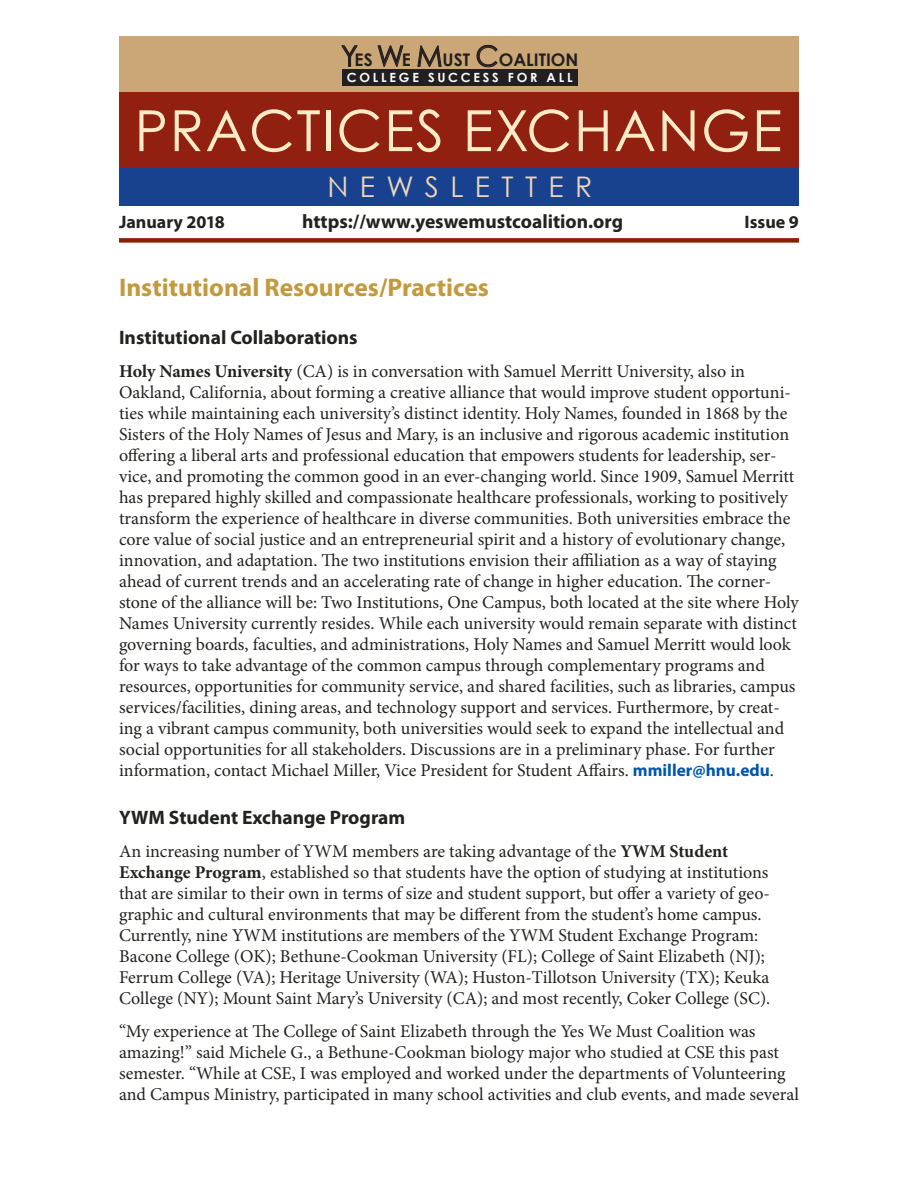
<style>
.page{position:relative;width:918px;height:1188px;background:#fff}
.page>*{position:absolute;margin:0;border:0;box-sizing:border-box;transform-origin:0 0}
.t1{font:56.85px "Century Gothic";letter-spacing:.025em;color:#ffebc6}
.t2{font:28.35px "Century Gothic";letter-spacing:.4em;color:#efd6b8}
.t3{font:700 25.5px "Myriad Pro";color:#c2993d}
.t4{font:700 19.5px "Myriad Pro";color:#20231e}
.t5{font:18px/21px "Minion Pro";color:#20231e}
.t6{font:700 18px "Myriad Pro";color:#20231e}
.t7{font:700 17.4px "Century Gothic";color:#231f20}
.t8{font:700 12.6px "Century Gothic";letter-spacing:.22em;color:#fff}
.s1{font-weight:400;font-size:28.5px}
.s2{font-weight:700}
.s3{font-family:"Myriad Pro";font-weight:700;font-size:17.25px;color:#0057ab}
</style>
<div class="page">
<div style="left:119px;top:238px;width:680px;height:5px;background:#8d1e00"></div>
<div style="left:119px;top:36px;width:680px;height:170px;background:#cba777"></div>
<div style="left:119px;top:94px;width:680px;height:112px;background:#18428f"></div>
<div style="left:119px;top:92px;width:680px;height:75px;background:#912010"></div>
<div style="left:342px;top:69px;width:236px;height:16px;background:#231f20"></div>
<svg style="left:341px;top:46px;width:17px;height:21px"></svg>
<svg style="left:378px;top:46px;width:25px;height:21px"></svg>
<svg style="left:418px;top:46px;width:23px;height:21px"></svg>
<svg style="left:477px;top:45px;width:20px;height:22px"></svg>
<p class="t7" style="left:341px;top:49px;width:239px"><span class="s1">Y</span>ES <span class="s1">W</span>E <span class="s1">M</span>UST <span class="s1">C</span>OALITION</p>
<p class="t8" style="left:347px;top:70px;width:227px">COLLEGE SUCCESS FOR ALL</p>
<h1 class="t1" style="left:134px;top:96px;width:649px">PRACTICES EXCHANGE</h1>
<h2 class="t2" style="left:327px;top:169px;width:266px">NEWSLETTER</h2>
<p class="t6" style="left:119px;top:210px;width:107px">January 2018</p>
<p class="t4" style="left:302px;top:208px;width:323px">https://www.yeswemustcoalition.org</p>
<p class="t6" style="left:745px;top:210px;width:56px">Issue 9</p>
<h3 class="t3" style="left:119px;top:271px;width:371px">Institutional Resources/Practices</h3>
<p class="t4" style="left:119px;top:325px;width:240px">Institutional Collaborations</p>
<p class="t5" style="left:119px;top:361px;width:681px"><span class="s2">Holy Names University</span> (CA) is in conversation with Samuel Merritt University, also in Oakland, California, about forming a creative alliance that would improve student opportuni&shy;ties while maintaining each university’s distinct identity. Holy Names, founded in 1868 by the Sisters of the Holy Names of Jesus and Mary, is an inclusive and rigorous academic institution offering a liberal arts and professional education that empowers students for leadership, ser&shy;vice, and promoting the common good in an ever-changing world. Since 1909, Samuel Merritt has prepared highly skilled and compassionate healthcare professionals, working to positively transform the experience of healthcare in diverse communities. Both universities embrace the core value of social justice and an entrepreneurial spirit and a history of evolutionary change, innovation, and adaptation. The two institutions envision their affiliation as a way of staying ahead of current trends and an accelerating rate of change in higher education. The corner&shy;stone of the alliance will be: Two Institutions, One Campus, both located at the site where Holy Names University currently resides. While each university would remain separate with distinct governing boards, faculties, and administrations, Holy Names and Samuel Merritt would look for ways to take advantage of the common campus through complementary programs and resources, opportunities for community service, and shared facilities, such as libraries, campus services/facilities, dining areas, and technology support and services. Furthermore, by creat&shy;ing a vibrant campus community, both universities would seek to expand the intellectual and social opportunities for all stakeholders. Discussions are in a preliminary phase. For further information, contact Michael Miller, Vice President for Student Affairs. <span class="s3">mmiller@hnu.edu</span>.</p>
<p class="t4" style="left:119px;top:805px;width:288px">YWM Student Exchange Program</p>
<p class="t5" style="left:119px;top:841px;width:653px">An increasing number of YWM members are taking advantage of the <span class="s2">YWM Student Exchange Program</span>, established so that students have the option of studying at institutions that are similar to their own in terms of size and student support, but offer a variety of geo&shy;graphic and cultural environments that may be different from the student’s home campus.<br>Currently, nine YWM institutions are members of the YWM Student Exchange Program:<br>Bacone College (OK); Bethune-Cookman University (FL); College of Saint Elizabeth (NJ); Ferrum College (VA); Heritage University (WA); Huston-Tillotson University (TX); Keuka College (NY); Mount Saint Mary’s University (CA); and most recently, Coker College (SC).</p>
<p class="t5" style="left:119px;top:1021px;width:681px">“My experience at The College of Saint Elizabeth through the Yes We Must Coalition was amazing!” said Michele G., a Bethune-Cookman biology major who studied at CSE this past semester. “While at CSE, I was employed and worked under the departments of Volunteering and Campus Ministry, participated in many school activities and club events, and made several</p>
</div>
